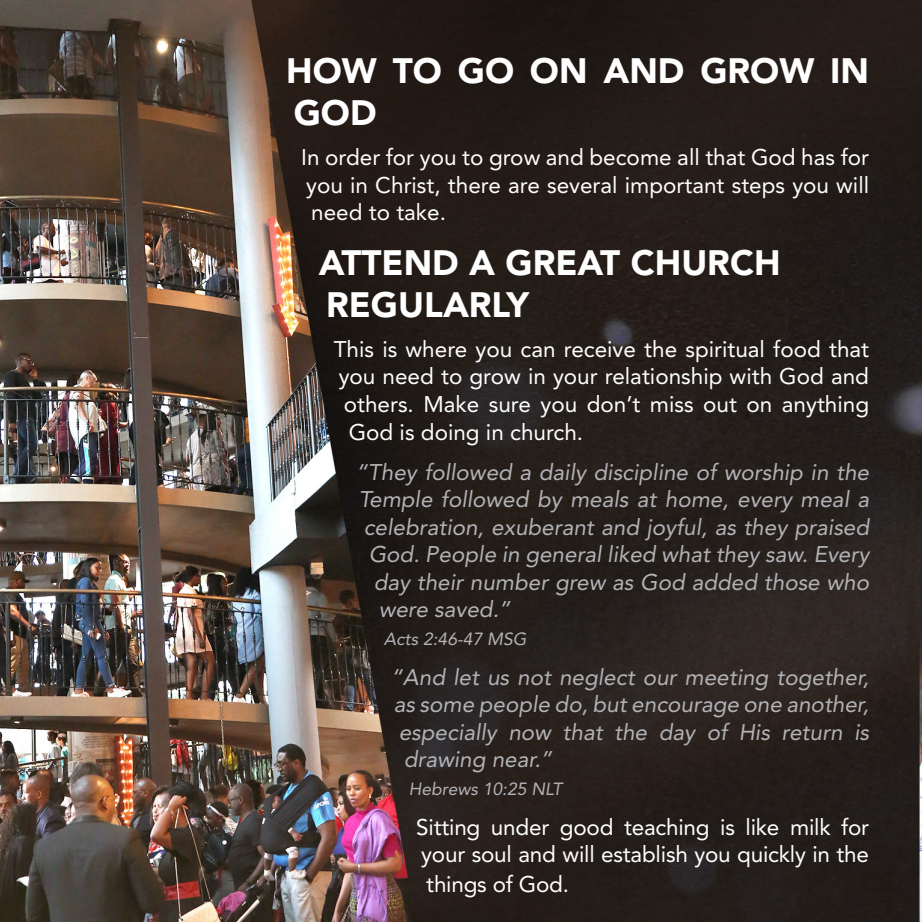
<style>
.page{position:relative;width:922px;height:922px;background:#fff}
.page>*{position:absolute;margin:0;border:0;box-sizing:border-box;transform-origin:0 0}
.t1{font:900 35px/42px "Avenir LT Std";color:#fff}
.t2{font:italic 22.5px "Avenir LT Std";color:#b2b3b7}
.t3{font:22.5px/27.5px "Avenir LT Std";color:#fff;text-align:justify}
.t4{font:italic 17.5px "Avenir LT Std";color:#b2b3b7}
</style>
<div class="page">
<img style="left:0;top:0;width:921px;height:921px">
<p class="t1" style="left:286px;top:50px;width:584px">HOW TO GO ON AND GROW IN<br>GOD</p>
<p class="t3" style="left:301px;top:144px;width:569px">In order for you to grow and become all that God has for you in Christ, there are several important steps you will need to take.</p>
<p class="t1" style="left:318px;top:241px;width:463px">ATTEND A GREAT CHURCH</p>
<p class="t1" style="left:326px;top:283px;width:204px">REGULARLY</p>
<p class="t3" style="left:333px;top:335px;width:537px">This is where you can receive the spiritual food that</p>
<p class="t3" style="left:338px;top:363px;width:531px">you need to grow in your relationship with God and</p>
<p class="t3" style="left:343px;top:390px;width:526px">others. Make sure you don’t miss out on anything</p>
<p class="t3" style="left:348px;top:418px;width:236px">God is doing in church.</p>
<p class="t2" style="left:356px;top:458px;width:514px">“They followed a daily discipline of worship in the</p>
<p class="t2" style="left:358px;top:486px;width:512px">Temple followed by meals at home, every meal a</p>
<p class="t2" style="left:363px;top:513px;width:507px">celebration, exuberant and joyful, as they praised</p>
<p class="t2" style="left:368px;top:541px;width:502px">God. People in general liked what they saw. Every</p>
<p class="t2" style="left:373px;top:568px;width:496px">day their number grew as God added those who</p>
<p class="t2" style="left:378px;top:596px;width:133px">were saved.”</p>
<p class="t4" style="left:383px;top:628px;width:144px">Acts 2:46-47 MSG</p>
<p class="t2" style="left:391px;top:663px;width:479px">“And let us not neglect our meeting together,</p>
<p class="t2" style="left:393px;top:691px;width:476px">as some people do, but encourage one another,</p>
<p class="t2" style="left:398px;top:718px;width:471px">especially now that the day of His return is</p>
<p class="t2" style="left:403px;top:746px;width:150px">drawing near.”</p>
<p class="t4" style="left:408px;top:778px;width:155px">Hebrews 10:25 NLT</p>
<p class="t3" style="left:416px;top:813px;width:454px">Sitting under good teaching is like milk for your soul and will establish you quickly in the</p>
<p class="t3" style="left:426px;top:870px;width:144px">things of God.</p>
</div>
